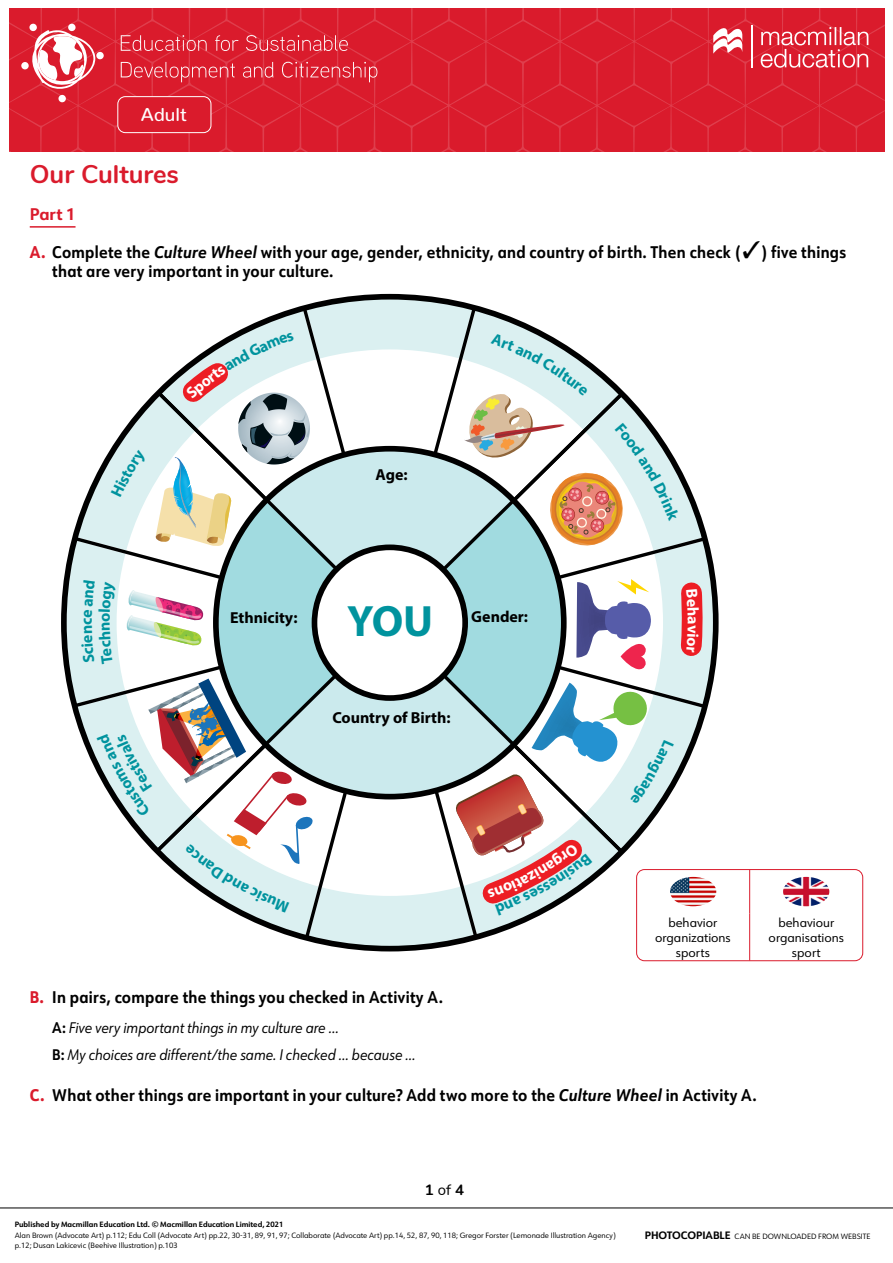
<style>
.page{position:relative;width:893px;height:1263px;background:#fff}
.page>*{position:absolute;margin:0;border:0;box-sizing:border-box;transform-origin:0 0}
.t1{font:700 44.1px "Myriad Pro";color:#00939e}
.Ws__Title{font:700 25.5px "Nunito";color:#da1b2c}
.t2{font:500 18.6px "Nunito";color:#fff}
.WS__Rubric__6Pts{font:700 16.5px "URW Form";letter-spacing:.02em;color:#000;scale:.9 1}
.Ws__Subhead{font:700 16.5px "URW Form";color:#da1b2c}
.t3{font:700 15.9px "Myriad Pro";color:#000}
.t4{font:700 15.9px "Myriad Pro";color:#fff}
.t5{font:700 15.9px "Myriad Pro";color:#00939e}
.WS__Box_Text{font:italic 15px "URW Form";color:#000;scale:.9 1}
.t6{font:700 15px "Nunito";color:#000}
.t7{font:12.45px/14.9px "URW Form";color:#000;text-align:center}
.t8{font:7.5px/10.5px "URW Form";color:#000}
.t9{font:700 7.5px "URW Form";color:#000}
.s1{font-weight:800;color:#da1b2c}
.s2{font-style:italic}
.s3{font-weight:700;font-style:normal}
.s4{font-weight:400}
.s5{font-weight:700;font-size:10.5px}
</style>
<div class="page">
<svg style="left:9px;top:9px;width:876px;height:143px;background:#da1d2e"></svg>
<svg style="left:713px;top:25px;width:29px;height:30px"></svg>
<hr style="left:751px;top:25px;width:1px;height:43px;background:#fff">
<svg style="left:761px;top:27px;width:107px;height:41px;background:#e2515d"></svg>
<svg style="left:121px;top:35px;width:86px;height:16px"></svg>
<svg style="left:215px;top:35px;width:24px;height:16px"></svg>
<svg style="left:246px;top:35px;width:102px;height:16px;background:#e04452"></svg>
<svg style="left:121px;top:62px;width:114px;height:20px;background:#df3b49"></svg>
<svg style="left:243px;top:62px;width:30px;height:16px"></svg>
<svg style="left:282px;top:62px;width:95px;height:20px;background:#de3a49"></svg>
<div style="left:68px;top:23px;width:8px;height:8px;background:#fff;border-radius:50%"></div>
<svg style="left:96px;top:52px;width:8px;height:8px"></svg>
<div style="left:58px;top:95px;width:8px;height:8px;background:#fff;border-radius:50%"></div>
<div style="left:21px;top:62px;width:8px;height:8px;background:#fff;border-radius:50%"></div>
<div style="left:29px;top:23px;width:8px;height:8px;background:#fff;border-radius:50%"></div>
<svg style="left:31px;top:30px;width:65px;height:59px"></svg>
<div style="left:118px;top:97px;width:93px;height:36px;background:#da1b2c;border-radius:8px"></div>
<div style="left:117px;top:96px;width:94px;height:37px;border:1px solid #fff;border-radius:8px"></div>
<hr style="left:0;top:1208px;width:893px;height:1px;background:#000">
<hr style="left:30px;top:226px;width:46px;height:2px;background:#da1b2c">
<hr style="left:749px;top:869px;width:1px;height:44px;background:#da1b2c">
<hr style="left:749px;top:913px;width:1px;height:48px;background:#da1b2c">
<img style="left:783px;top:877px;width:46px;height:29px">
<div style="left:636px;top:869px;width:227px;height:92px;border:1px solid #da1b2c;border-radius:8px"></div>
<svg style="left:70px;top:303px;width:642px;height:639px"></svg>
<p class="t2" style="left:141px;top:98px;width:47px">Adult</p>
<p class="Ws__Title" style="left:30px;top:155px;width:151px">Our Cultures</p>
<p class="Ws__Subhead" style="left:30px;top:203px;width:47px">Part 1</p>
<p class="WS__Rubric__6Pts" style="left:30px;top:240px;width:791px"><span class="s1">A.</span> Complete the <span class="s2">Culture Wheel</span> with your age, gender, ethnicity, and country of birth. Then check (</p>
<p class="WS__Rubric__6Pts" style="left:761px;top:240px;width:96px">) five things</p>
<p class="WS__Rubric__6Pts" style="left:52px;top:260px;width:314px">that are very important in your culture.</p>
<p class="t5" style="left:76px;top:625px;width:9px;rotate:-90deg">c</p>
<p class="t3" style="left:375px;top:464px;width:34px">Age:</p>
<p class="t1" style="left:347px;top:592px;width:88px">YOU</p>
<p class="t3" style="left:230px;top:607px;width:69px">Ethnicity:</p>
<p class="t3" style="left:471px;top:606px;width:58px">Gender:</p>
<p class="t3" style="left:332px;top:707px;width:120px">Country of Birth:</p>
<p class="t4" style="left:703px;top:616px;width:10px;rotate:90deg">a</p>
<p class="t7" style="left:655px;top:914px;width:77px">behavior organizations sports</p>
<p class="t7" style="left:769px;top:914px;width:77px">behaviour organisations sport</p>
<p class="WS__Rubric__6Pts" style="left:30px;top:986px;width:461px"><span class="s1">B.</span> In pairs, compare the things you checked in Activity A.</p>
<p class="WS__Box_Text" style="left:52px;top:1018px;width:320px"><span class="s3">A:</span> Five very important things in my culture are …</p>
<p class="WS__Box_Text" style="left:52px;top:1044px;width:405px"><span class="s3">B:</span> My choices are different/the same. I checked … because …</p>
<p class="WS__Rubric__6Pts" style="left:30px;top:1083px;width:809px"><span class="s1">C.</span> What other things are important in your culture? Add two more to the <span class="s2">Culture Wheel</span> in Activity A.</p>
<p class="t6" style="left:425px;top:1179px;width:41px">1 <span class="s4">of</span> 4</p>
<p class="t9" style="left:15px;top:1219px;width:270px">Published by Macmillan Education Ltd. © Macmillan Education Limited, 2021</p>
<p class="t8" style="left:15px;top:1230px;width:602px">Alan Brown (Advocate Art) p.112; Edu Coll (Advocate Art) pp.22, 30-31, 89, 91, 97; Collaborate (Advocate Art) pp.14, 52, 87, 90, 118; Gregor Forster (Lemonade Illustration Agency) p.12; Dusan Lakicevic (Beehive Illustration) p.103</p>
<p class="t8" style="left:645px;top:1231px;width:227px"><span class="s5">PHOTOCOPIABLE</span> CAN BE DOWNLOADED FROM WEBSITE</p>
</div>
